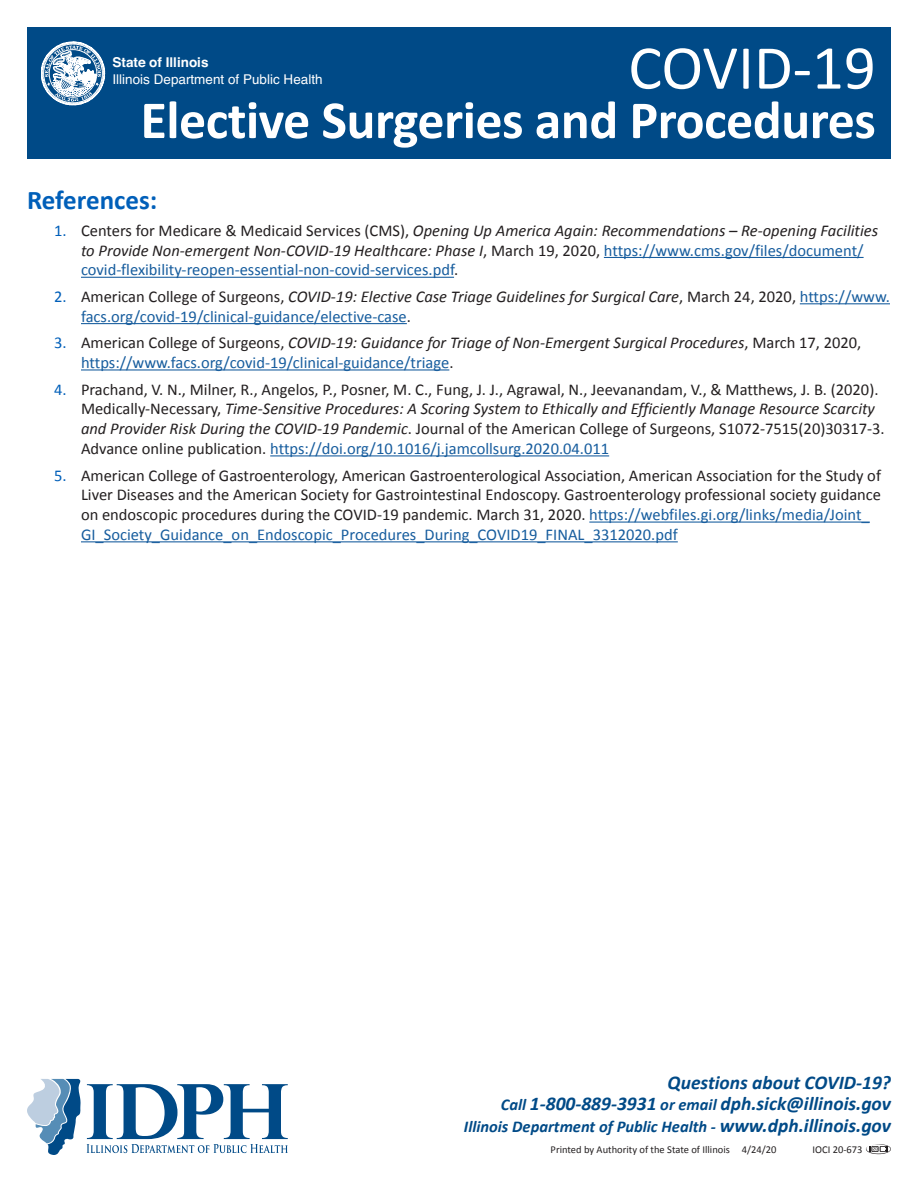
<style>
.page{position:relative;width:918px;height:1188px;background:#fff}
.page>*{position:absolute;margin:0;border:0;box-sizing:border-box;transform-origin:0 0}
.t1{font:63px "Calibri";color:#fff}
.t2{font:700 54px "Calibri";letter-spacing:-.01em;color:#fff}
.t3{font:700 27px "Calibri";color:#005fb9}
.t4{font:italic 700 19.5px "Calibri";color:#004a87}
.t5{font:16.5px/19.8px "Calibri";color:#231f20}
.t6{font:italic 16.5px/19.8px "Calibri";color:#231f20}
.t7{font:16.5px/19.8px "Calibri";color:#175d9e}
.t8{font:italic 700 16.5px "Calibri";color:#004a87}
.t9{font:13.5px/16.2px "Helvetica";color:#fff}
.t10{font:10.5px "Calibri";color:#231f20}
.s1{font-weight:700}
.s2{font-style:normal;color:#005fb9}
.s3{font-style:normal}
.s4{font-style:normal;color:#175d9e}
.s5{color:#005fb9}
.s6{color:#231f20}
.s7{font-style:italic;color:#231f20}
.s8{font-style:italic}
.s9{color:#175d9e}
.s10{font-size:16.5px}
.s11{font-size:19.5px}
</style>
<div class="page">
<hr style="left:604px;top:257px;width:260px;height:1px;background:#175d9e">
<hr style="left:81px;top:277px;width:373px;height:1px;background:#175d9e">
<hr style="left:800px;top:303px;width:90px;height:1px;background:#175d9e">
<hr style="left:81px;top:323px;width:326px;height:1px;background:#175d9e">
<hr style="left:81px;top:369px;width:368px;height:2px;background:#175d9e">
<hr style="left:270px;top:455px;width:339px;height:1px;background:#175d9e">
<hr style="left:589px;top:522px;width:281px;height:1px;background:#175d9e">
<hr style="left:81px;top:541px;width:597px;height:1px;background:#175d9e">
<div style="left:27px;top:27px;width:864px;height:131px;background:#004a87"></div>
<svg style="left:41px;top:42px;width:64px;height:63px"></svg>
<svg style="left:87px;top:1084px;width:201px;height:69px"></svg>
<svg style="left:27px;top:1079px;width:54px;height:76px"></svg>
<svg style="left:866px;top:1144px;width:25px;height:10px"></svg>
<p class="t1" style="left:628px;top:28px;width:249px">COVID-19</p>
<p class="t2" style="left:141px;top:86px;width:737px">Elective Surgeries and Procedures</p>
<p class="t9" style="left:113px;top:55px;width:212px"><span class="s1">State of Illinois<br></span>Illinois Department of Public Health</p>
<p class="t3" style="left:27px;top:183px;width:132px">References:</p>
<p class="t6" style="left:81px;top:220px;width:799px;text-indent:-27px"><span class="s2">1.</span> <span class="s3">Centers for Medicare &amp; Medicaid Services (CMS),</span> Opening Up America Again: Recommendations – Re-opening Facilities to Provide Non-emergent Non-COVID-19 Healthcare: Phase I<span class="s3">, March 19, 2020,</span> <span class="s4">https://www.cms.gov/files/document/ covid-flexibility-reopen-essential-non-covid-services.pdf</span><span class="s3">.</span></p>
<p class="t7" style="left:81px;top:287px;width:810px;text-indent:-27px"><span class="s5">2.</span> <span class="s6">American College of Surgeons,</span> <span class="s7">COVID-19: Elective Case Triage Guidelines for Surgical Care</span><span class="s6">, March 24, 2020,</span> https://www. facs.org/covid-19/clinical-guidance/elective-case<span class="s6">.</span></p>
<p class="t6" style="left:81px;top:332px;width:782px;text-indent:-27px"><span class="s2">3.</span> <span class="s3">American College of Surgeons,</span> COVID-19: Guidance for Triage of Non-Emergent Surgical Procedures<span class="s3">, March 17, 2020, </span><span class="s4">https://www.facs.org/covid-19/clinical-guidance/triage</span><span class="s3">.</span></p>
<p class="t5" style="left:81px;top:379px;width:805px;text-indent:-27px"><span class="s5">4.</span> Prachand, V. N., Milner, R., Angelos, P., Posner, M. C., Fung, J. J., Agrawal, N., Jeevanandam, V., &amp; Matthews, J. B. (2020).<br>Medically-Necessary, <span class="s8">Time-Sensitive Procedures: A Scoring System to Ethically and Efficiently Manage Resource Scarcity and Provider Risk During the COVID-19 Pandemic</span>. Journal of the American College of Surgeons, S1072-7515(20)30317-3.<br>Advance online publication. <span class="s9">https://doi.org/10.1016/j.jamcollsurg.2020.04.011</span></p>
<p class="t5" style="left:81px;top:465px;width:802px;text-indent:-27px"><span class="s5">5.</span> American College of Gastroenterology, American Gastroenterological Association, American Association for the Study of Liver Diseases and the American Society for Gastrointestinal Endoscopy. Gastroenterology professional society guidance on endoscopic procedures during the COVID-19 pandemic. March 31, 2020. <span class="s9">https://webfiles.gi.org/links/media/Joint_ GI_Society_Guidance_on_Endoscopic_Procedures_During_COVID19_FINAL_3312020.pdf</span></p>
<p class="t4" style="left:668px;top:1070px;width:225px">Questions about COVID‐19?</p>
<p class="t4" style="left:501px;top:1092px;width:392px"><span class="s10">Call</span> 1‐800‐889‐3931 <span class="s10">or email</span> dph.sick@illinois.gov</p>
<p class="t8" style="left:464px;top:1116px;width:429px">Illinois Department of Public Health ‐ <span class="s11">www.dph.illinois.gov</span></p>
<p class="t10" style="left:551px;top:1143px;width:227px">Printed by Authority of the State of Illinois 4/24/20</p>
<p class="t10" style="left:813px;top:1143px;width:52px">IOCI 20-673</p>
</div>
